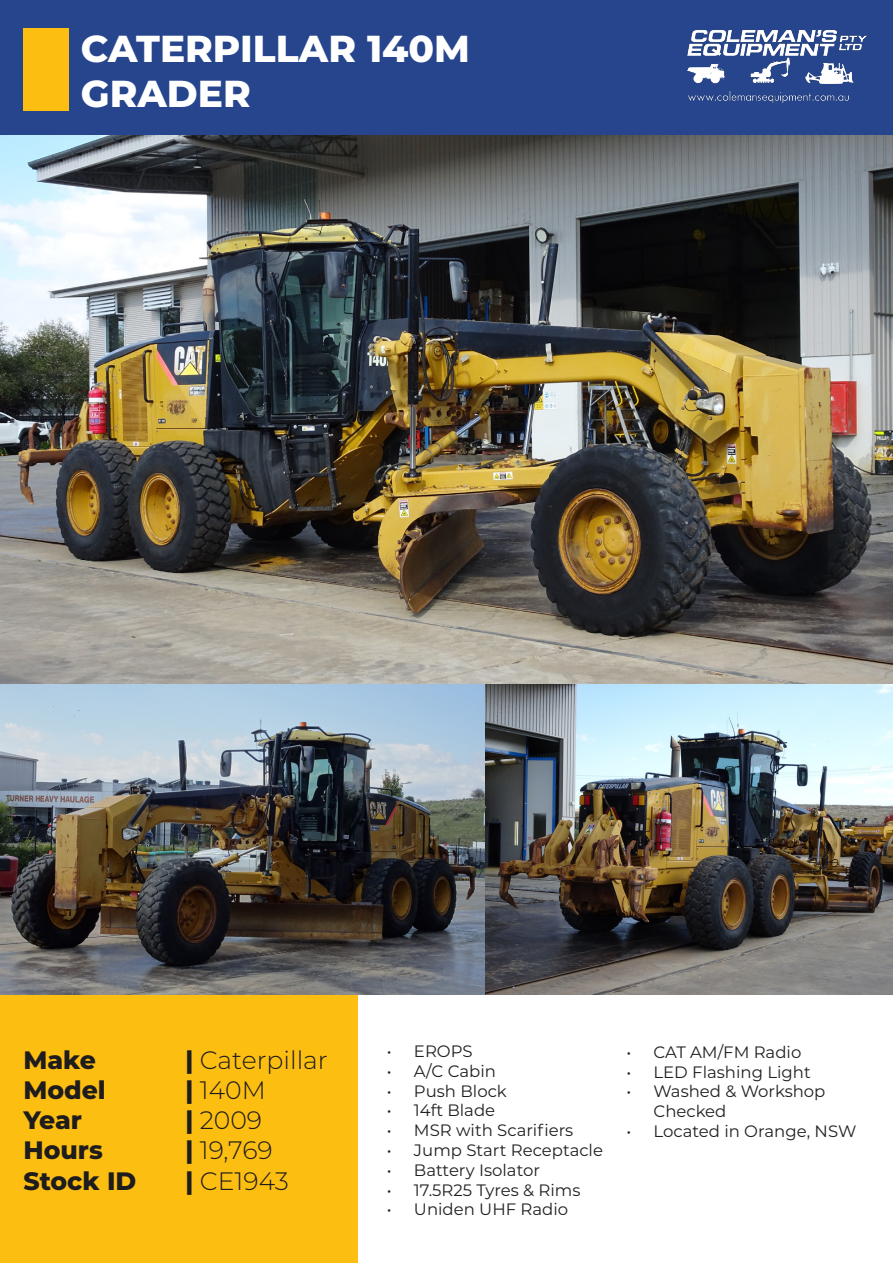
<style>
.page{position:relative;width:893px;height:1263px;background:#fff}
.page>*{position:absolute;margin:0;border:0;box-sizing:border-box;transform-origin:0 0}
.t1{font:800 37.5px "Montserrat";color:#fff}
.t2{font:300 25.2px "Montserrat";color:#1e1c1c}
.t3{font:800 25.2px "Montserrat";color:#1e1c1c}
.t4{font:16.5px/19.8px "Montserrat";color:#231f20}
.s1{font-weight:800}
</style>
<div class="page">
<div style="left:0;top:991px;width:357px;height:272px;background:#fdbe12"></div>
<div style="left:0;top:0;width:893px;height:140px;background:#26458d"></div>
<img style="left:687px;top:30px;width:180px;height:73px">
<div style="left:23px;top:28px;width:46px;height:83px;background:#fdbe12"></div>
<img style="left:0;top:135px;width:893px;height:859px">
<p class="t1" style="left:81px;top:21px;width:391px">CATERPILLAR 140M</p>
<p class="t1" style="left:81px;top:66px;width:172px">GRADER</p>
<p class="t3" style="left:23px;top:1041px;width:74px">Make</p>
<p class="t2" style="left:185px;top:1043px;width:144px"><span class="s1">|</span> Caterpillar</p>
<p class="t3" style="left:23px;top:1071px;width:84px">Model</p>
<p class="t2" style="left:185px;top:1073px;width:82px"><span class="s1">|</span> 140M</p>
<p class="t3" style="left:23px;top:1102px;width:60px">Year</p>
<p class="t2" style="left:185px;top:1103px;width:78px"><span class="s1">|</span> 2009</p>
<p class="t3" style="left:23px;top:1132px;width:81px">Hours</p>
<p class="t2" style="left:185px;top:1133px;width:89px"><span class="s1">|</span> 19,769</p>
<p class="t3" style="left:23px;top:1162px;width:114px">Stock ID</p>
<p class="t2" style="left:185px;top:1163px;width:105px"><span class="s1">|</span> CE1943</p>
<p class="t4" style="left:387px;top:1041px;width:87px">• EROPS</p>
<p class="t4" style="left:387px;top:1060px;width:110px">• A/C Cabin</p>
<p class="t4" style="left:387px;top:1080px;width:121px">• Push Block</p>
<p class="t4" style="left:387px;top:1100px;width:110px">• 14ft Blade</p>
<p class="t4" style="left:387px;top:1120px;width:188px">• MSR with Scarifiers</p>
<p class="t4" style="left:387px;top:1140px;width:218px">• Jump Start Receptacle</p>
<p class="t4" style="left:387px;top:1159px;width:155px">• Battery Isolator</p>
<p class="t4" style="left:387px;top:1179px;width:195px">• 17.5R25 Tyres &amp; Rims</p>
<p class="t4" style="left:387px;top:1199px;width:183px">• Uniden UHF Radio</p>
<p class="t4" style="left:626px;top:1041px;width:176px">• CAT AM/FM Radio</p>
<p class="t4" style="left:626px;top:1061px;width:186px">• LED Flashing Light</p>
<p class="t4" style="left:653px;top:1081px;width:173px;text-indent:-27px">• Washed &amp; Workshop<br>Checked</p>
<p class="t4" style="left:626px;top:1121px;width:231px">• Located in Orange, NSW</p>
</div>
